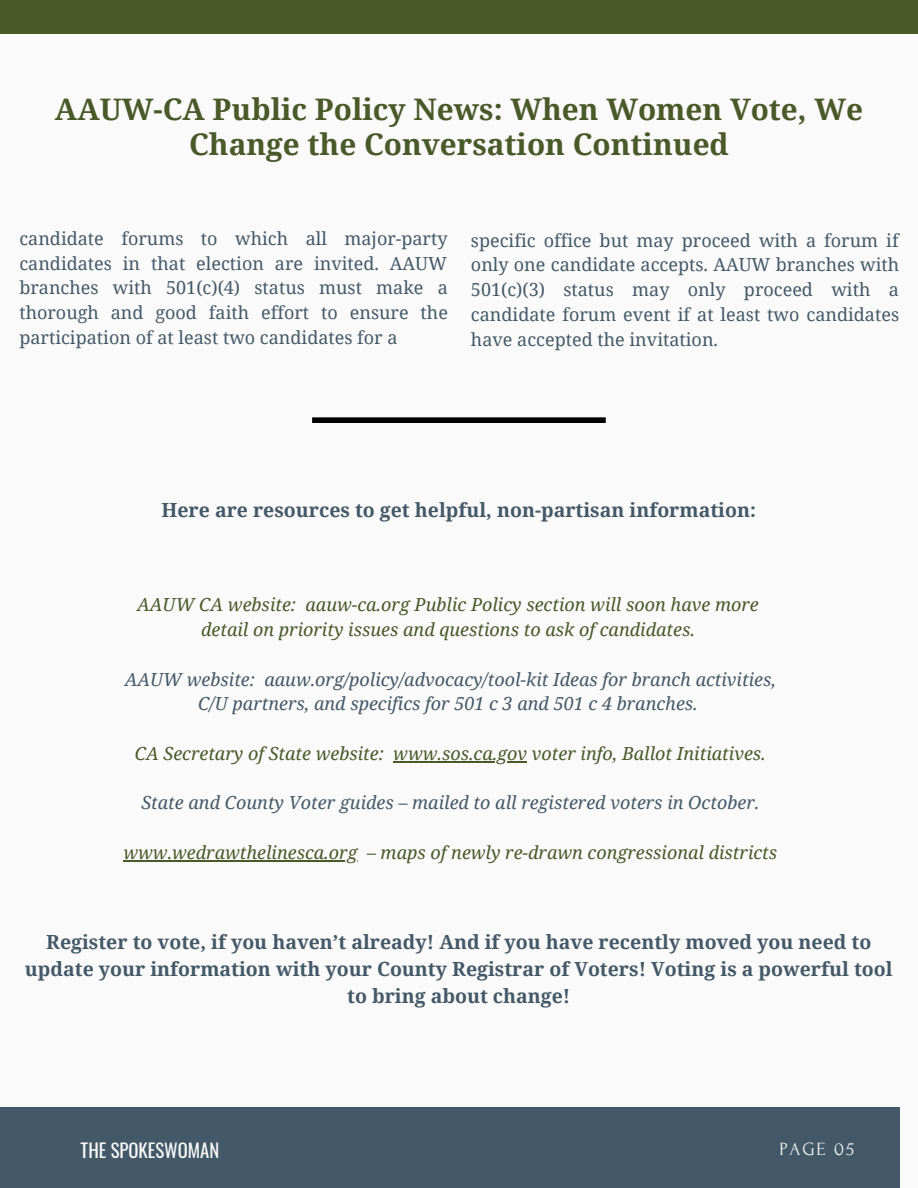
<style>
.page{position:relative;width:918px;height:1188px;background:#fafafa}
.page>*{position:absolute;margin:0;border:0;box-sizing:border-box;transform-origin:0 0}
.t1{font:700 29.7px/34.8px "Noto Serif";color:#495928;text-align:center}
.t2{font:700 19.5px/27px "Noto Serif";color:#435967;text-align:center}
.t3{font:18.75px "Oswald";color:#fafafa}
.t4{font:18.6px "Forum";letter-spacing:.1em;color:#fafafa}
.t5{font:18px/24.8px "Noto Serif";color:#435967;text-align:justify}
.t6{font:italic 18px/24.8px "Noto Serif";color:#495928;text-align:center}
.t7{font:italic 18px/24.8px "Noto Serif";color:#435967;text-align:center}
</style>
<div class="page">
<div style="left:0;top:0;width:918px;height:34px;background:#495928"></div>
<div style="left:0;top:1107px;width:900px;height:81px;background:#435967"></div>
<hr style="left:393px;top:761px;width:134px;height:1px;background:#495928">
<hr style="left:124px;top:860px;width:234px;height:1px;background:#495928">
<div style="left:312px;top:417px;width:294px;height:6px;background:#000"></div>
<h1 class="t1" style="left:55px;top:91px;width:810px">AAUW-CA Public Policy News: When Women Vote, We<br>Change the Conversation Continued</h1>
<p class="t5" style="left:19px;top:225px;width:430px">candidate forums to which all major-party candidates in that election are invited. AAUW branches with 501(c)(4) status must make a thorough and good faith effort to ensure the participation of at least two candidates for a</p>
<p class="t5" style="left:471px;top:227px;width:430px">specific office but may proceed with a forum if only one candidate accepts. AAUW branches with 501(c)(3) status may only proceed with a candidate forum event if at least two candidates have accepted the invitation.</p>
<p class="t2" style="left:162px;top:496px;width:596px">Here are resources to get helpful, non-partisan information:</p>
<p class="t6" style="left:137px;top:592px;width:623px">AAUW CA website: aauw-ca.org Public Policy section will soon have more detail on priority issues and questions to ask of candidates.</p>
<p class="t7" style="left:125px;top:666px;width:653px">AAUW website: aauw.org/policy/advocacy/tool-kit Ideas for branch activities,<br>C/U partners, and specifics for 501 c 3 and 501 c 4 branches.</p>
<p class="t6" style="left:135px;top:740px;width:632px">CA Secretary of State website: www.sos.ca.gov voter info, Ballot Initiatives.</p>
<p class="t7" style="left:141px;top:790px;width:619px">State and County Voter guides – mailed to all registered voters in October.</p>
<p class="t6" style="left:124px;top:839px;width:655px">www.wedrawthelinesca.org – maps of newly re-drawn congressional districts</p>
<p class="t2" style="left:25px;top:928px;width:869px">Register to vote, if you haven’t already! And if you have recently moved you need to update your information with your County Registrar of Voters! Voting is a powerful tool to bring about change!</p>
<p class="t3" style="left:81px;top:1136px;width:140px">THE SPOKESWOMAN</p>
<p class="t4" style="left:779px;top:1139px;width:76px">PAGE 05</p>
</div>
